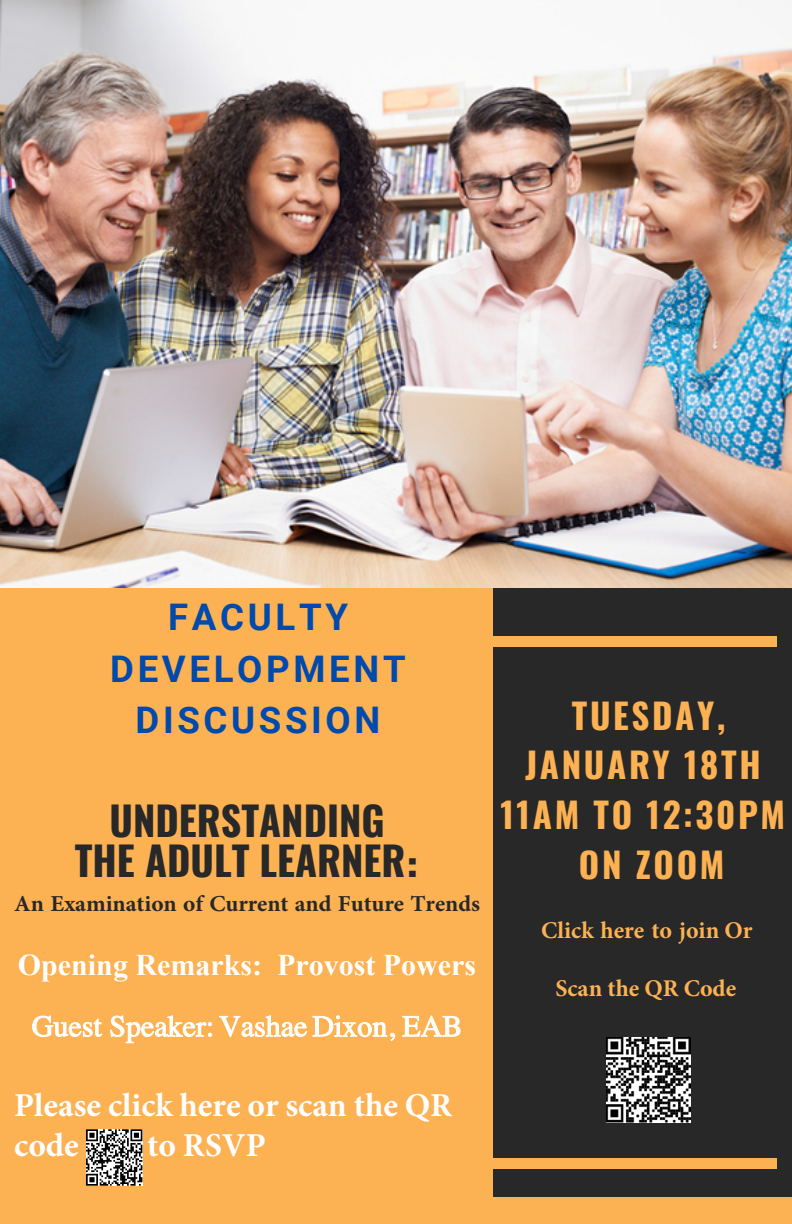
<style>
.page{position:relative;width:792px;height:1224px;background:#fcb153}
.page>*{position:absolute;margin:0;border:0;box-sizing:border-box;transform-origin:0 0}
.t1{font:700 40px/40px "Oswald";color:#282828;text-align:center}
.t2{font:700 36.6px/51.2px "Roboto";letter-spacing:.1em;color:#004aad;text-align:center}
.t3{font:700 35px/49.6px "Oswald";letter-spacing:.075em;color:#fcb153;text-align:center}
.t4{font:700 33.4px/40.2px "Minion Pro";color:#fff}
.t5{font:700 32px "Adobe Arabic";color:#282828}
.t6{font:700 30px/61.6px "Times New Roman";color:#fff;text-align:center}
.t7{font:700 24px "Minion Pro";color:#fcb153}
.s1{font-family:"Rockwell"}
.s2{font-family:"Times";font-weight:400}
</style>
<div class="page">
<div style="left:493px;top:486px;width:299px;height:711px;background:#282828"></div>
<img style="left:0;top:0;width:792px;height:588px">
<div style="left:493px;top:636px;width:284px;height:11px;background:#fcb153"></div>
<div style="left:493px;top:1158px;width:284px;height:11px;background:#fcb153"></div>
<img style="left:87px;top:1130px;width:56px;height:56px">
<img style="left:607px;top:1038px;width:84px;height:84px">
<p class="t2" style="left:110px;top:592px;width:297px">FACULTY<br>DEVELOPMENT</p>
<p class="t2" style="left:136px;top:695px;width:246px">DISCUSSION</p>
<p class="t1" style="left:75px;top:799px;width:346px">UNDERSTANDING<br>THE ADULT LEARNER<span class="s1">:</span></p>
<p class="t5" style="left:14px;top:881px;width:467px">An Examination of Current and Future Trends</p>
<p class="t6" style="left:18px;top:933px;width:460px">Opening Remarks: Provost Powers<br><span class="s2">Guest Speaker: Vashae Dixon, EAB</span></p>
<p class="t4" style="left:14px;top:1085px;width:440px">Please click here or scan the QR code</p>
<p class="t4" style="left:147px;top:1125px;width:120px">to RSVP</p>
<p class="t3" style="left:525px;top:689px;width:237px">TUESDAY,<br>JANUARY 18TH</p>
<p class="t3" style="left:500px;top:788px;width:286px">11AM TO 12:30PM</p>
<p class="t3" style="left:579px;top:838px;width:147px">ON ZOOM</p>
<p class="t7" style="left:541px;top:914px;width:213px">Click here to join Or</p>
<p class="t7" style="left:555px;top:971px;width:182px">Scan the QR Code</p>
</div>
